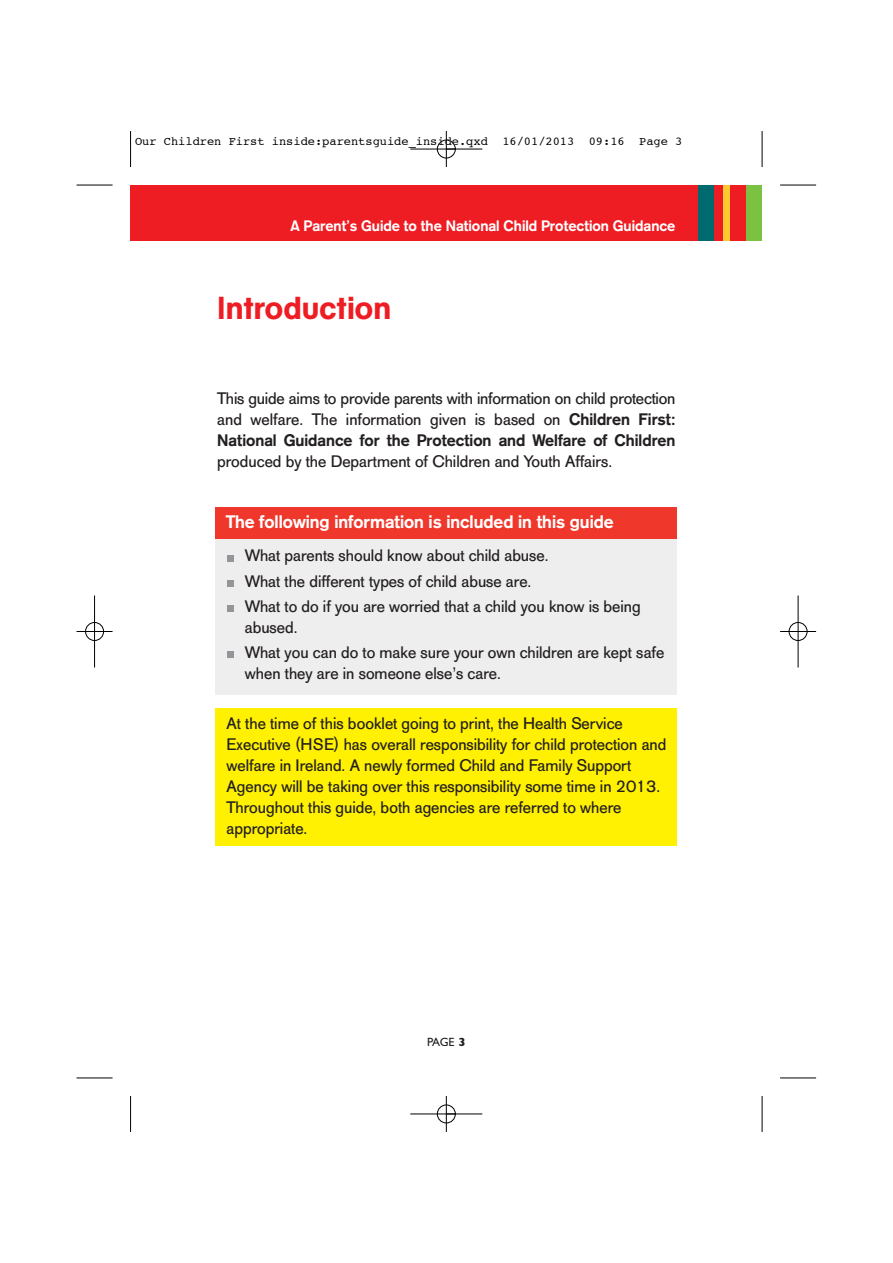
<style>
.page{position:relative;width:893px;height:1263px;background:#fff}
.page>*{position:absolute;margin:0;border:0;box-sizing:border-box;transform-origin:0 0}
.t1{font:500 31.5px "AG Schoolbook";color:#ee1d23}
.t2{font:500 18px "AG Old Face";color:#fff}
.t3{font:16.5px/21px "AG Old Face";color:#231f20}
.t4{font:500 15px "AG Old Face";color:#fff}
.t5{font:12px "Courier";color:#000}
.t6{font:12px "Gill Sans";color:#231f20}
.s1{font-family:"AG Old Face"}
.s2{font-weight:500}
.s3{font-weight:700}
</style>
<div class="page">
<div style="left:216px;top:708px;width:461px;height:137px;background:#fff101"></div>
<div style="left:131px;top:185px;width:631px;height:55px;background:#ee1d23"></div>
<div style="left:698px;top:185px;width:15px;height:55px;background:#006a71"></div>
<div style="left:723px;top:185px;width:7px;height:55px;background:#fec830"></div>
<div style="left:746px;top:185px;width:16px;height:55px;background:#7bc142"></div>
<div style="left:216px;top:534px;width:461px;height:161px;background:#eeeeef"></div>
<div style="left:216px;top:507px;width:461px;height:32px;background:#ef372b"></div>
<div style="left:227px;top:651px;width:7px;height:7px;background:#939598"></div>
<div style="left:227px;top:605px;width:7px;height:7px;background:#939598"></div>
<div style="left:227px;top:580px;width:7px;height:7px;background:#939598"></div>
<div style="left:227px;top:555px;width:7px;height:6px;background:#939598"></div>
<hr style="left:130px;top:131px;width:1px;height:36px;background:#000">
<hr style="left:77px;top:185px;width:36px;height:1px;background:#000">
<hr style="left:762px;top:131px;width:1px;height:36px;background:#000">
<hr style="left:780px;top:185px;width:36px;height:1px;background:#000">
<hr style="left:130px;top:1096px;width:1px;height:36px;background:#000">
<hr style="left:77px;top:1078px;width:36px;height:1px;background:#000">
<hr style="left:762px;top:1096px;width:1px;height:36px;background:#000">
<hr style="left:780px;top:1078px;width:36px;height:1px;background:#000">
<div style="left:437px;top:140px;width:19px;height:18px;border:1px solid #fff;border-radius:50%"></div>
<div style="left:437px;top:1105px;width:19px;height:18px;border:1px solid #fff;border-radius:50%"></div>
<hr style="left:410px;top:149px;width:72px;height:1px;background:#000">
<hr style="left:410px;top:1114px;width:72px;height:1px;background:#000">
<hr style="left:94px;top:596px;width:1px;height:72px;background:#000">
<hr style="left:798px;top:596px;width:1px;height:72px;background:#000">
<hr style="left:446px;top:131px;width:1px;height:36px;background:#000">
<hr style="left:446px;top:1096px;width:1px;height:36px;background:#000">
<hr style="left:77px;top:631px;width:36px;height:1px;background:#000">
<hr style="left:780px;top:631px;width:36px;height:1px;background:#000">
<div style="left:437px;top:140px;width:18px;height:18px;border:1px solid #000;border-radius:50%"></div>
<div style="left:437px;top:1105px;width:18px;height:18px;border:1px solid #000;border-radius:50%"></div>
<div style="left:85px;top:622px;width:19px;height:19px;border:1px solid #000;border-radius:50%"></div>
<div style="left:789px;top:622px;width:18px;height:19px;border:1px solid #000;border-radius:50%"></div>
<p class="t5" style="left:135px;top:136px;width:549px">Our Children First inside:parentsguide_inside.qxd 16/01/2013 09:16 Page 3</p>
<p class="t4" style="left:290px;top:221px;width:386px">A Parent’s Guide to the National Child Protection Guidance</p>
<h1 class="t1" style="left:217px;top:297px;width:175px"><span class="s1">I</span>ntroduction</h1>
<p class="t3" style="left:217px;top:390px;width:460px;text-align:justify">This guide aims to provide parents with information on child protection and welfare. The information given is based on <span class="s2">Children First:<br>National Guidance for the Protection and Welfare of Children</span></p>
<p class="t3" style="left:217px;top:453px;width:396px">produced by the Department of Children and Youth Affairs.</p>
<p class="t2" style="left:226px;top:515px;width:389px">The following information is included in this guide</p>
<p class="t3" style="left:245px;top:545px;width:397px;line-height:25.2px">What parents should know about child abuse.<br>What the different types of child abuse are.<br>What to do if you are worried that a child you know is being</p>
<p class="t3" style="left:245px;top:617px;width:421px;line-height:25.2px">abused.<br>What you can do to make sure your own children are kept safe</p>
<p class="t3" style="left:245px;top:665px;width:258px">when they are in someone else’s care.</p>
<p class="t3" style="left:227px;top:715px;width:441px">At the time of this booklet going to print, the Health Service Executive (HSE) has overall responsibility for child protection and welfare in Ireland. A newly formed Child and Family Support Agency will be taking over this responsibility some time in 2013.<br>Throughout this guide, both agencies are referred to where appropriate.</p>
<p class="t6" style="left:427px;top:1038px;width:40px">PAGE <span class="s3">3</span></p>
</div>
